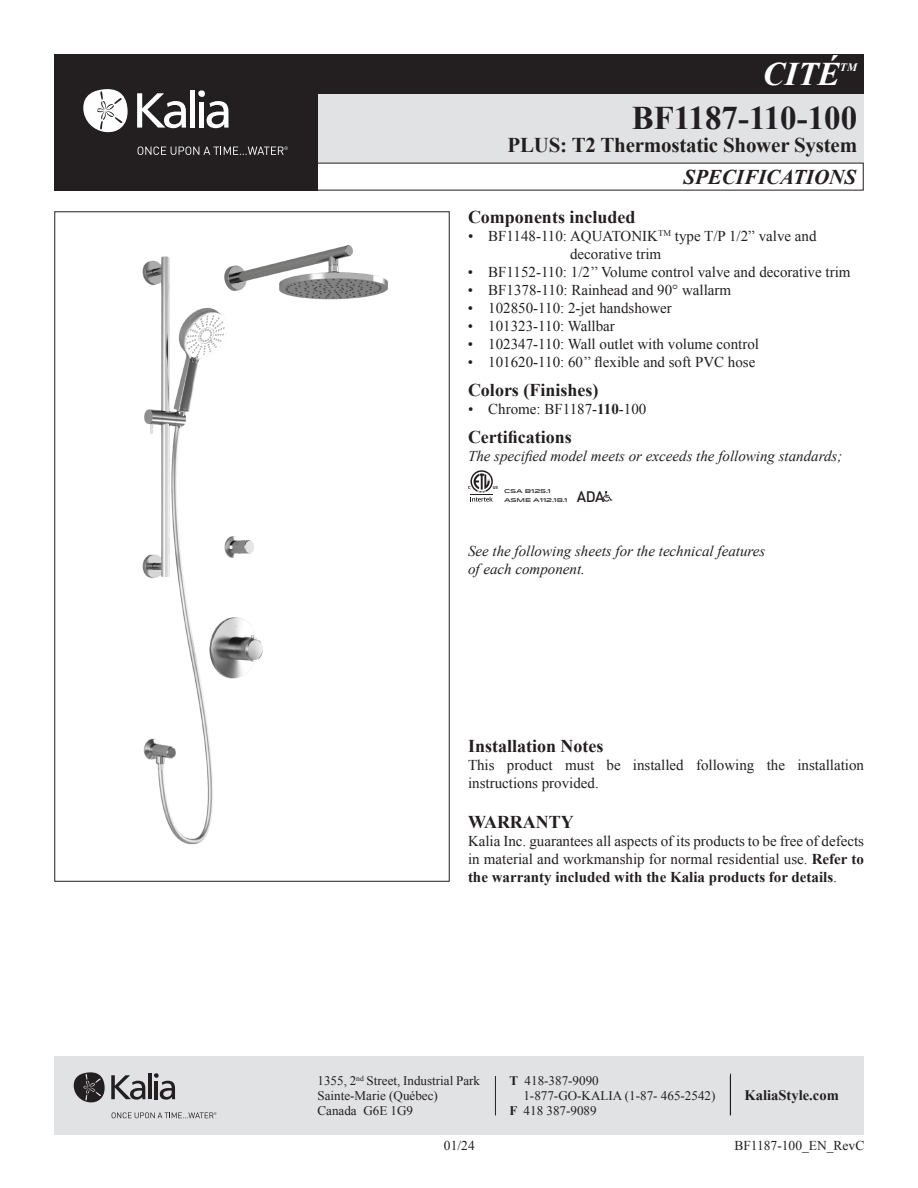
<style>
.page{position:relative;width:918px;height:1188px;background:#fff}
.page>*{position:absolute;margin:0;border:0;box-sizing:border-box;transform-origin:0 0}
.t1{font:700 33px "Times New Roman";color:#231f20}
.t2{font:italic 700 33px "Times New Roman";color:#fff}
.t3{font:700 21px "Times New Roman";letter-spacing:-.01em;color:#231f20}
.t4{font:italic 700 21px "Times New Roman";color:#231f20}
.t5{font:700 18px "Times New Roman";color:#231f20}
.t6{font:15px/18px "Times New Roman";color:#231f20}
.t7{font:italic 15px/18px "Times New Roman";color:#231f20}
.t8{font:500 15px "DINOT";color:#231f20}
.t9{font:700 14.55px "Times New Roman";color:#231f20}
.t10{font:13.5px "Times New Roman";color:#231f20}
.t11{font:13.05px/15px "Times New Roman";color:#231f20}
.t12{font:italic 700 11.4px "Times New Roman";color:#fff}
.t13{font:500 5.4px/8.6px "Idlewild";letter-spacing:-.025em;color:#231f20}
.s1{font-weight:700}
</style>
<div class="page">
<div style="left:54px;top:54px;width:810px;height:40px;background:#231f20"></div>
<div style="left:240px;top:94px;width:624px;height:70px;background:#e1e2e4"></div>
<svg style="left:468px;top:470px;width:30px;height:32px"></svg>
<svg style="left:603px;top:491px;width:10px;height:11px"></svg>
<div style="left:54px;top:1056px;width:810px;height:78px;background:#e1e2e4"></div>
<hr style="left:730px;top:1074px;width:1px;height:41px;background:#231f20">
<svg style="left:74px;top:1072px;width:31px;height:31px"></svg>
<hr style="left:148px;top:1073px;width:4px;height:26px;background:#231f20">
<svg style="left:111px;top:1075px;width:34px;height:25px"></svg>
<svg style="left:154px;top:1073px;width:21px;height:27px"></svg>
<svg style="left:112px;top:1112px;width:105px;height:7px"></svg>
<hr style="left:495px;top:1076px;width:1px;height:39px;background:#231f20">
<div style="left:54px;top:54px;width:263px;height:136px;background:#231f20"></div>
<svg style="left:83px;top:89px;width:45px;height:44px"></svg>
<div style="left:190px;top:90px;width:5px;height:38px;background:#fff"></div>
<div style="left:199px;top:102px;width:5px;height:26px;background:#fff"></div>
<div style="left:198px;top:90px;width:7px;height:7px;background:#fff;border-radius:50%"></div>
<svg style="left:137px;top:93px;width:49px;height:35px"></svg>
<svg style="left:207px;top:101px;width:22px;height:27px"></svg>
<svg style="left:138px;top:146px;width:150px;height:9px"></svg>
<img style="left:142px;top:245px;width:246px;height:600px">
<h1 class="t2" style="left:763px;top:51px;width:79px">CITÉ</h1>
<p class="t12" style="left:840px;top:60px;width:19px">TM</p>
<h1 class="t1" style="left:632px;top:95px;width:227px">BF1187-110-100</h1>
<h2 class="t3" style="left:507px;top:130px;width:351px">PLUS: T2 Thermostatic Shower System</h2>
<h2 class="t4" style="left:683px;top:162px;width:174px">SPECIFICATIONS</h2>
<p class="t5" style="left:468px;top:205px;width:169px">Components included</p>
<p class="t6" style="left:570px;top:227px;width:248px;text-indent:-102px">• BF1148-110: AQUATONIK<sup>TM</sup> type T/P 1/2” valve and decorative trim</p>
<p class="t6" style="left:468px;top:263px;width:384px">• BF1152-110: 1/2’’ Volume control valve and decorative trim</p>
<p class="t6" style="left:468px;top:281px;width:265px">• BF1378-110: Rainhead and 90° wallarm</p>
<p class="t6" style="left:468px;top:299px;width:205px">• 102850-110: 2-jet handshower</p>
<p class="t6" style="left:468px;top:317px;width:148px">• 101323-110: Wallbar</p>
<p class="t6" style="left:468px;top:335px;width:293px">• 102347-110: Wall outlet with volume control</p>
<p class="t6" style="left:468px;top:353px;width:289px">• 101620-110: 60’’ flexible and soft PVC hose</p>
<p class="t5" style="left:468px;top:377px;width:132px">Colors (Finishes)</p>
<p class="t6" style="left:468px;top:400px;width:180px">• Chrome: BF1187-<span class="s1">110</span>-100</p>
<p class="t5" style="left:468px;top:424px;width:105px">Certifications</p>
<p class="t7" style="left:468px;top:446px;width:376px">The specified model meets or exceeds the following standards;</p>
<p class="t13" style="left:504px;top:486px;width:65px">CSA B125.1<br>ASME A112.18.1</p>
<p class="t8" style="left:577px;top:486px;width:29px">ADA</p>
<p class="t7" style="left:468px;top:541px;width:299px">See the following sheets for the technical features of each component.</p>
<p class="t5" style="left:468px;top:734px;width:137px">Installation Notes</p>
<p class="t6" style="left:468px;top:756px;width:398px">This product must be installed following the installation instructions provided.</p>
<p class="t5" style="left:468px;top:810px;width:107px">WARRANTY</p>
<p class="t6" style="left:468px;top:832px;width:398px;text-align:justify">Kalia Inc. guarantees all aspects of its products to be free of defects in material and workmanship for normal residential use. <span class="s1">Refer to the warranty included with the Kalia products for details</span>.</p>
<p class="t11" style="left:318px;top:1073px;width:164px">1355, 2<sup>nd</sup> Street, Industrial Park<br>Sainte-Marie (Québec)<br>Canada G6E 1G9</p>
<p class="t11" style="left:510px;top:1073px;width:91px"><span class="s1">T</span> 418-387-9090</p>
<p class="t11" style="left:523px;top:1088px;width:194px">1-877-GO-KALIA (1-87- 465-2542)</p>
<p class="t11" style="left:510px;top:1103px;width:89px"><span class="s1">F</span> 418 387-9089</p>
<p class="t9" style="left:745px;top:1085px;width:96px">KaliaStyle.com</p>
<p class="t10" style="left:444px;top:1137px;width:32px">01/24</p>
<p class="t10" style="left:734px;top:1137px;width:132px">BF1187-100_EN_RevC</p>
</div>
